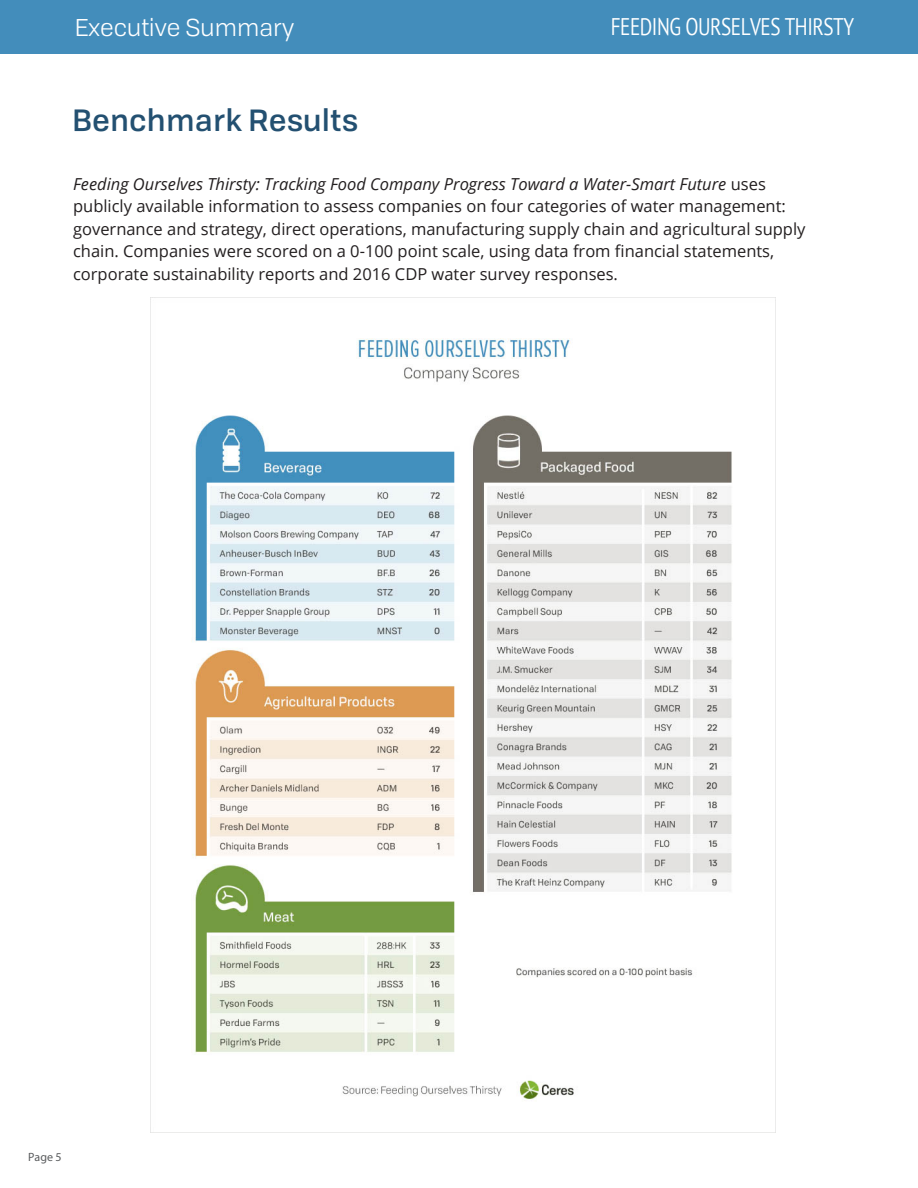
<style>
.page{position:relative;width:918px;height:1188px;background:#fff}
.page>*{position:absolute;margin:0;border:0;box-sizing:border-box;transform-origin:0 0}
.t1{font:500 30px "Tofino";color:#235071}
.t2{font:24px "PT Sans";letter-spacing:-.025em;color:#fff;scale:.8 1}
.t3{font:24px "Tofino";color:#fff}
.t4{font:16.5px/22.5px "Open Sans";color:#231f20}
.t5{font:12px "Myriad Pro";color:#5a5c5e}
.s1{font-style:italic}
</style>
<div class="page">
<div style="left:0;top:0;width:918px;height:54px;background:#438dbb"></div>
<img style="left:150px;top:298px;width:625px;height:835px">
<h2 class="t3" style="left:75px;top:10px;width:221px">Executive Summary</h2>
<h2 class="t2" style="left:611px;top:12px;width:306px">FEEDING OURSELVES THIRSTY</h2>
<h1 class="t1" style="left:72px;top:97px;width:288px">Benchmark Results</h1>
<p class="t4" style="left:73px;top:172px;width:734px"><span class="s1">Feeding Ourselves Thirsty: Tracking Food Company Progress Toward a Water-Smart Future</span> uses publicly available information to assess companies on four categories of water management: governance and strategy, direct operations, manufacturing supply chain and agricultural supply chain. Companies were scored on a 0-100 point scale, using data from financial statements, corporate sustainability reports and 2016 CDP water survey responses.</p>
<p class="t5" style="left:28px;top:1150px;width:35px">Page 5</p>
</div>
